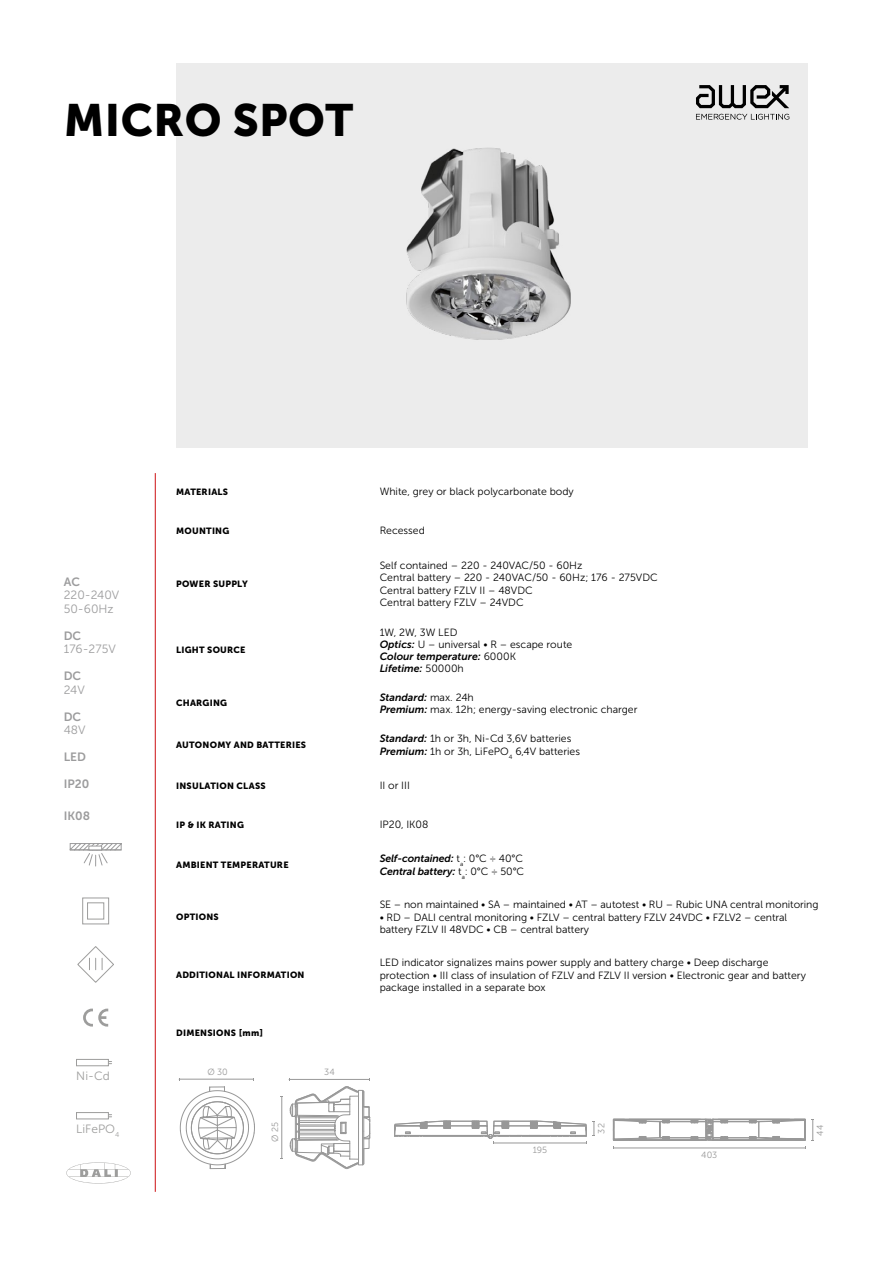
<style>
.page{position:relative;width:893px;height:1263px;background:#fff}
.page>*{position:absolute;margin:0;border:0;box-sizing:border-box;transform-origin:0 0}
.t1{font:45px "Museo Sans 900";letter-spacing:.01em;color:#000}
.t2{font:12px/13.5px "Museo Sans 300";color:#9c9c9d}
.t3{font:12px "Museo Sans 700";color:#9c9c9d}
.t4{font:12px "Museo Sans 300";color:#9d9d9c}
.t5{font:10.5px/12.6px "Museo Sans 300";color:#000}
.t6{font:italic 10.5px/12px "Museo Sans 700";color:#000}
.t7{font:9px "Museo Sans 900";letter-spacing:.025em;color:#000}
.t8{font:9px "Museo Sans 300";color:#989898}
.s1{font-family:"Museo Sans 700";font-style:italic}
.s2{font-family:"Museo Sans 300";font-style:normal}
</style>
<div class="page">
<div style="left:76px;top:1112px;width:33px;height:7px;border:1px solid #9d9d9c"></div>
<svg style="left:82px;top:897px;width:27px;height:28px"></svg>
<svg style="left:77px;top:946px;width:37px;height:37px"></svg>
<svg style="left:83px;top:1008px;width:25px;height:18px"></svg>
<div style="left:76px;top:1059px;width:33px;height:7px;border:1px solid #9d9d9c"></div>
<hr style="left:155px;top:473px;width:1px;height:719px;background:#cd1013">
<svg style="left:593px;top:1121px;width:2px;height:15px"></svg>
<svg style="left:812px;top:1120px;width:2px;height:21px"></svg>
<svg style="left:612px;top:1118px;width:194px;height:31px"></svg>
<svg style="left:394px;top:1120px;width:193px;height:24px"></svg>
<hr style="left:179px;top:1079px;width:74px;height:1px;background:#989898">
<hr style="left:282px;top:1096px;width:1px;height:62px;background:#989898">
<svg style="left:180px;top:1086px;width:75px;height:83px"></svg>
<svg style="left:289px;top:1078px;width:82px;height:91px"></svg>
<svg style="left:69px;top:843px;width:53px;height:24px"></svg>
<svg style="left:88px;top:846px;width:14px;height:4px"></svg>
<div style="left:176px;top:64px;width:632px;height:384px;background:#ececec"></div>
<img style="left:406px;top:147px;width:165px;height:193px">
<svg style="left:66px;top:1162px;width:65px;height:21px"></svg>
<svg style="left:696px;top:114px;width:93px;height:6px"></svg>
<svg style="left:696px;top:85px;width:93px;height:23px"></svg>
<h1 class="t1" style="left:64px;top:94px;width:291px">MICRO SPOT</h1>
<p class="t7" style="left:176px;top:486px;width:53px">MATERIALS</p>
<p class="t5" style="left:380px;top:485px;width:196px">White, grey or black polycarbonate body</p>
<p class="t7" style="left:176px;top:526px;width:55px">MOUNTING</p>
<p class="t5" style="left:380px;top:525px;width:47px">Recessed</p>
<p class="t3" style="left:64px;top:575px;width:18px">AC</p>
<p class="t2" style="left:64px;top:588px;width:57px">220-240V<br>50-60Hz</p>
<p class="t3" style="left:64px;top:629px;width:19px">DC</p>
<p class="t2" style="left:64px;top:642px;width:54px">176-275V</p>
<p class="t3" style="left:64px;top:669px;width:19px">DC</p>
<p class="t2" style="left:64px;top:683px;width:23px">24V</p>
<p class="t3" style="left:64px;top:710px;width:19px">DC</p>
<p class="t2" style="left:64px;top:723px;width:23px">48V</p>
<p class="t3" style="left:64px;top:750px;width:24px">LED</p>
<p class="t3" style="left:64px;top:777px;width:27px">IP20</p>
<p class="t3" style="left:64px;top:809px;width:28px">IK08</p>
<p class="t7" style="left:176px;top:579px;width:73px">POWER SUPPLY</p>
<p class="t7" style="left:176px;top:645px;width:71px">LIGHT SOURCE</p>
<p class="t7" style="left:176px;top:698px;width:53px">CHARGING</p>
<p class="t5" style="left:380px;top:559px;width:280px">Self contained – 220 - 240VAC/50 - 60Hz<br>Central battery – 220 - 240VAC/50 - 60Hz; 176 - 275VDC Central battery FZLV II – 48VDC<br>Central battery FZLV – 24VDC</p>
<p class="t5" style="left:380px;top:626px;width:194px;line-height:12px">1W, 2W, 3W LED<br><span class="s1">Optics:</span> U – universal • R – escape route</p>
<p class="t6" style="left:380px;top:650px;width:138px">Colour temperature: <span class="s2">6000K<br></span>Lifetime: <span class="s2">50000h</span></p>
<p class="t6" style="left:380px;top:691px;width:96px">Standard: <span class="s2">max. 24h</span></p>
<p class="t5" style="left:380px;top:703px;width:259px"><span class="s1">Premium:</span> max. 12h; energy-saving electronic charger</p>
<p class="t7" style="left:176px;top:740px;width:132px">AUTONOMY AND BATTERIES</p>
<p class="t5" style="left:380px;top:732px;width:202px"><span class="s1">Standard:</span> 1h or 3h, Ni-Cd 3,6V batteries<br><span class="s1">Premium:</span> 1h or 3h, LiFePO<sub>4</sub> 6,4V batteries</p>
<p class="t7" style="left:176px;top:780px;width:91px">INSULATION CLASS</p>
<p class="t5" style="left:380px;top:779px;width:32px">II or III</p>
<p class="t7" style="left:176px;top:819px;width:69px">IP &amp; IK RATING</p>
<p class="t5" style="left:380px;top:818px;width:50px">IP20, IK08</p>
<p class="t7" style="left:176px;top:860px;width:114px">AMBIENT TEMPERATURE</p>
<p class="t6" style="left:380px;top:852px;width:146px;line-height:12.6px">Self-contained: <span class="s2">t</span><sub>a</sub><span class="s2">: 0°C ÷ 40°C<br></span>Central battery: <span class="s2">t</span><sub>a</sub><span class="s2">: 0°C ÷ 50°C</span></p>
<p class="t7" style="left:176px;top:912px;width:44px">OPTIONS</p>
<p class="t5" style="left:380px;top:898px;width:440px">SE – non maintained • SA – maintained • AT – autotest • RU – Rubic UNA central monitoring</p>
<p class="t5" style="left:380px;top:911px;width:409px">• RD – DALI central monitoring • FZLV – central battery FZLV 24VDC • FZLV2 – central battery FZLV II 48VDC • CB – central battery</p>
<p class="t7" style="left:176px;top:970px;width:130px">ADDITIONAL INFORMATION</p>
<p class="t5" style="left:380px;top:956px;width:428px">LED indicator signalizes mains power supply and battery charge • Deep discharge protection • III class of insulation of FZLV and FZLV II version • Electronic gear and battery package installed in a separate box</p>
<p class="t7" style="left:176px;top:1028px;width:89px">DIMENSIONS [mm]</p>
<p class="t4" style="left:76px;top:1069px;width:35px">Ni-Cd</p>
<p class="t8" style="left:207px;top:1067px;width:22px">Ø 30</p>
<p class="t8" style="left:324px;top:1067px;width:12px">34</p>
<p class="t4" style="left:76px;top:1123px;width:45px">LiFePO<sub>4</sub></p>
<p class="t8" style="left:270px;top:1142px;width:21px;rotate:-90deg">Ø 25</p>
<p class="t8" style="left:596px;top:1133px;width:12px;rotate:-90deg">32</p>
<p class="t8" style="left:815px;top:1135px;width:12px;rotate:-90deg">44</p>
<p class="t8" style="left:533px;top:1145px;width:16px">195</p>
<p class="t8" style="left:701px;top:1150px;width:18px">403</p>
</div>
